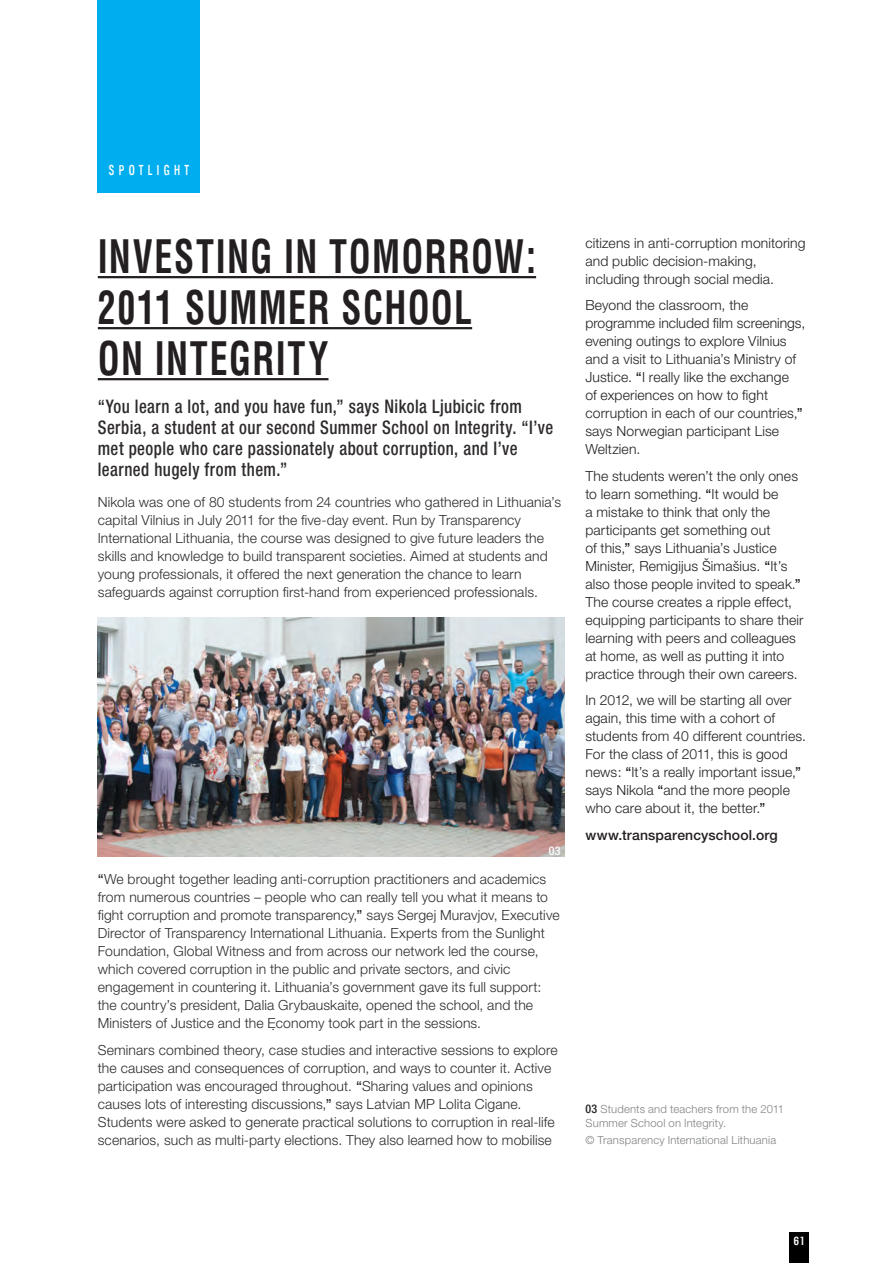
<style>
.page{position:relative;width:893px;height:1263px;background:#fff}
.page>*{position:absolute;margin:0;border:0;box-sizing:border-box;transform-origin:0 0}
.body_copy{font:700 condensed 45px/51px "Helvetica";letter-spacing:.035em;color:#231f20;scale:.8 1}
.t1{font:500 condensed 18.75px/21px "Helvetica Neue";letter-spacing:.025em;color:#231f20;scale:.9 1}
.t2{font:15px "Folio BEF Medium Con";letter-spacing:.36em;color:#fff;scale:.8 1}
.t3{font:300 13.95px/18px "Helvetica Neue";letter-spacing:.01em;color:#231f20}
.t4{font:500 13.95px "Helvetica Neue";letter-spacing:.01em;color:#231f20}
.t5{font:13.5px "Folio BEF Medium Con";color:#fff}
.body_copy-2{font:500 condensed 12px "Helvetica Neue";color:#fff}
.body_copy-3{font:300 11.25px/13.5px "Helvetica Neue";letter-spacing:.015em;color:#808285}
.s1{font-weight:500;font-stretch:condensed}
.s2{font-weight:500;font-stretch:condensed;font-size:12px;color:#231f20}
</style>
<div class="page">
<div style="left:789px;top:1232px;width:19px;height:31px;background:#000"></div>
<div style="left:98px;top:0;width:102px;height:192px;background:#00aeef"></div>
<img style="left:98px;top:618px;width:466px;height:239px">
<hr style="left:98px;top:276px;width:438px;height:2px;background:#231f20">
<hr style="left:98px;top:327px;width:374px;height:2px;background:#231f20">
<hr style="left:98px;top:378px;width:230px;height:2px;background:#231f20">
<p class="t2" style="left:109px;top:162px;width:102px">SPOTLIGHT</p>
<p class="body_copy" style="left:98px;top:230px;width:549px">INVESTING IN TOMORROW:<br>2011 SUMMER SCHOOL<br>ON INTEGRITY</p>
<h2 class="t1" style="left:98px;top:396px;width:508px">“You learn a lot, and you have fun,” says Nikola Ljubicic from Serbia, a student at our second Summer School on Integrity. “I’ve met people who care passionately about corruption, and I’ve learned hugely from them.”</h2>
<p class="t3" style="left:98px;top:493px;width:465px">Nikola was one of 80 students from 24 countries who gathered in Lithuania’s capital Vilnius in July 2011 for the five-day event. Run by Transparency International Lithuania, the course was designed to give future leaders the skills and knowledge to build transparent societies. Aimed at students and young professionals, it offered the next generation the chance to learn safeguards against corruption first-hand from experienced professionals.</p>
<p class="body_copy-2" style="left:549px;top:843px;width:13px">03</p>
<p class="t3" style="left:98px;top:870px;width:463px"><span class="s1">“</span>We brought together leading anti-corruption practitioners and academics from numerous countries – people who can really tell you what it means to fight corruption and promote transparency,<span class="s1">”</span> says Sergej Muravjov, Executive Director of Transparency International Lithuania. Experts from the Sunlight Foundation, Global Witness and from across our network led the course, which covered corruption in the public and private sectors, and civic engagement in countering it. Lithuania’s government gave its full support: the country’s president, Dalia Grybauskaite, opened the school, and the Ministers of Justice and the Economy took part in the sessions.</p>
<p class="t3" style="left:98px;top:1040px;width:461px">Seminars combined theory, case studies and interactive sessions to explore the causes and consequences of corruption, and ways to counter it. Active participation was encouraged throughout. <span class="s1">“</span>Sharing values and opinions causes lots of interesting discussions,<span class="s1">”</span> says Latvian MP Lolita Cigane.<br>Students were asked to generate practical solutions to corruption in real-life scenarios, such as multi-party elections. They also learned how to mobilise</p>
<p class="t3" style="left:585px;top:233px;width:222px">citizens in anti-corruption monitoring and public decision-making, including through social media.</p>
<p class="t3" style="left:585px;top:296px;width:221px">Beyond the classroom, the programme included film screenings, evening outings to explore Vilnius and a visit to Lithuania’s Ministry of<br>Justice. <span class="s1">“</span>I really like the exchange<br>of experiences on how to fight corruption in each of our countries,<span class="s1">” </span>says Norwegian participant Lise<br>Weltzien.</p>
<p class="t3" style="left:585px;top:466px;width:220px">The students weren’t the only ones to learn something. <span class="s1">“</span>It would be<br>a mistake to think that only the participants get something out<br>of this,<span class="s1">”</span> says Lithuania’s Justice Minister, Remigijus Šimašius. <span class="s1">“</span>It’s also those people invited to speak.<span class="s1">” </span>The course creates a ripple effect, equipping participants to share their learning with peers and colleagues at home, as well as putting it into practice through their own careers.</p>
<p class="t3" style="left:585px;top:691px;width:222px">In 2012, we will be starting all over again, this time with a cohort of students from 40 different countries.<br>For the class of 2011, this is good news: <span class="s1">“</span>It’s a really important issue,<span class="s1">” </span>says Nikola <span class="s1">“</span>and the more people who care about it, the better.<span class="s1">”</span></p>
<p class="t4" style="left:585px;top:826px;width:194px">www.transparencyschool.org</p>
<p class="body_copy-3" style="left:585px;top:1102px;width:200px"><span class="s2">03</span> Students and teachers from the 2011<br>Summer School on Integrity.</p>
<p class="body_copy-3" style="left:585px;top:1133px;width:192px">© Transparency International Lithuania</p>
<p class="t5" style="left:794px;top:1234px;width:13px">61</p>
</div>
